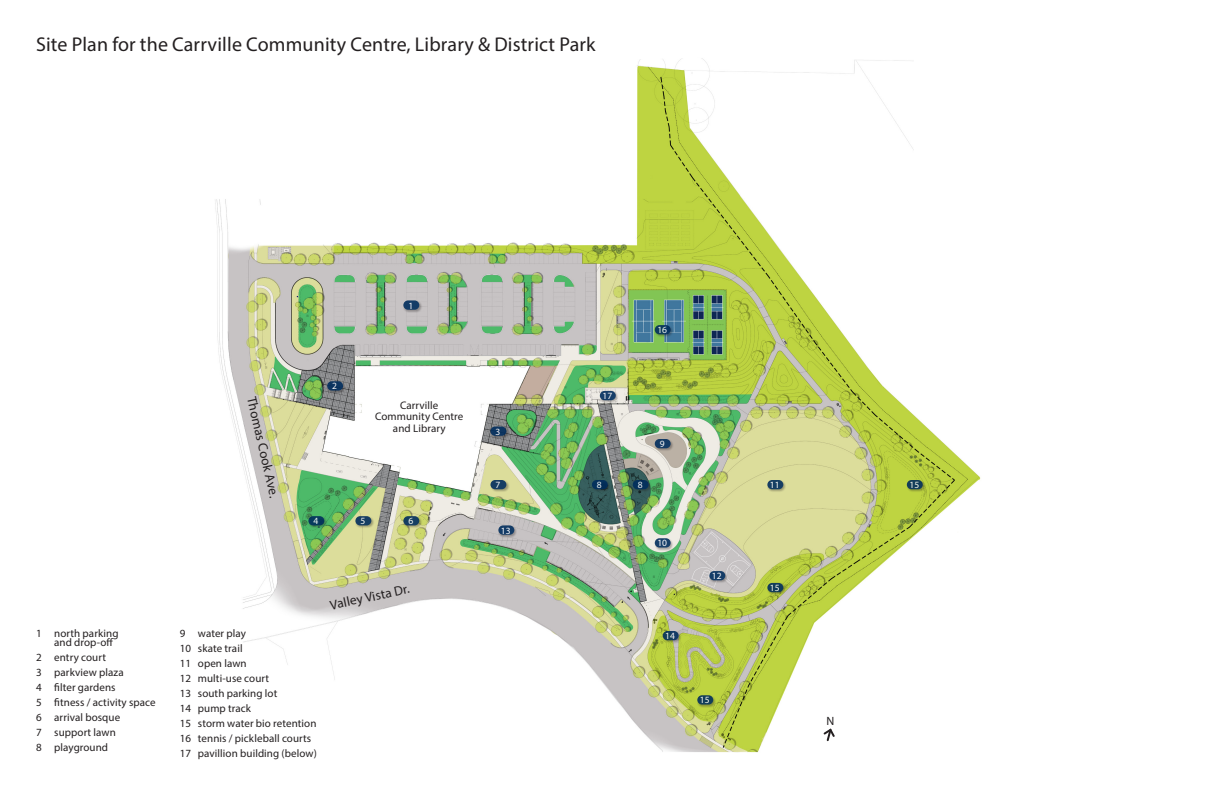
<style>
.page{position:relative;width:1224px;height:792px;background:#fff}
.page>*{position:absolute;margin:0;border:0;box-sizing:border-box;transform-origin:0 0}
.prop-body-9pt{font:20px "Myriad Pro";letter-spacing:.01em;color:#231f20}
.prop-body-9pt-2{font:13.4px "Myriad Pro";color:#231f20}
.prop-heading-12pt{font:12px "Myriad Pro";color:#231f20}
.prop-body-9pt-3{font:11px/9px "Myriad Pro";letter-spacing:.01em;color:#231f20}
.t1{font:9.6px "Myriad Pro";letter-spacing:.01em;color:#fff}
</style>
<div class="page">
<img style="left:215px;top:58px;width:766px;height:694px">
<div style="left:403px;top:300px;width:20px;height:13px;background:#231f20;opacity:.4"></div>
<svg style="left:403px;top:300px;width:16px;height:10px"></svg>
<svg style="left:822px;top:727px;width:14px;height:16px"></svg>
<div style="left:327px;top:381px;width:19px;height:13px;background:#231f20;opacity:.4"></div>
<div style="left:327px;top:381px;width:16px;height:10px;background:#0d3661;border-radius:5px"></div>
<div style="left:490px;top:426px;width:20px;height:13px;background:#231f20;opacity:.4"></div>
<div style="left:490px;top:427px;width:16px;height:9px;background:#0d3661;border-radius:5px"></div>
<div style="left:308px;top:516px;width:20px;height:13px;background:#231f20;opacity:.4"></div>
<div style="left:308px;top:516px;width:16px;height:9px;background:#073b5e;border-radius:5px"></div>
<div style="left:355px;top:516px;width:20px;height:13px;background:#231f20;opacity:.4"></div>
<div style="left:355px;top:516px;width:16px;height:9px;background:#163e63;border-radius:5px"></div>
<div style="left:403px;top:516px;width:20px;height:13px;background:#231f20;opacity:.4"></div>
<div style="left:403px;top:516px;width:16px;height:9px;background:#163e63;border-radius:5px"></div>
<div style="left:490px;top:480px;width:20px;height:13px;background:#231f20;opacity:.4"></div>
<div style="left:490px;top:480px;width:16px;height:9px;background:#163e63;border-radius:5px"></div>
<div style="left:591px;top:480px;width:20px;height:13px;background:#231f20;opacity:.4"></div>
<div style="left:592px;top:480px;width:16px;height:9px;background:#002d5d;border-radius:5px"></div>
<div style="left:632px;top:480px;width:20px;height:13px;background:#231f20;opacity:.4"></div>
<div style="left:633px;top:480px;width:16px;height:9px;background:#002d5d;border-radius:5px"></div>
<div style="left:654px;top:439px;width:20px;height:13px;background:#231f20;opacity:.4"></div>
<div style="left:655px;top:439px;width:16px;height:9px;background:#133a64;border-radius:5px"></div>
<div style="left:654px;top:538px;width:20px;height:13px;background:#231f20;opacity:.4"></div>
<svg style="left:655px;top:538px;width:16px;height:10px"></svg>
<div style="left:767px;top:480px;width:20px;height:13px;background:#231f20;opacity:.4"></div>
<div style="left:767px;top:480px;width:16px;height:9px;background:#163e63;border-radius:5px"></div>
<div style="left:709px;top:571px;width:20px;height:13px;background:#231f20;opacity:.4"></div>
<div style="left:709px;top:571px;width:16px;height:9px;background:#143c67;border-radius:5px"></div>
<div style="left:498px;top:525px;width:20px;height:13px;background:#231f20;opacity:.4"></div>
<svg style="left:498px;top:525px;width:16px;height:10px"></svg>
<div style="left:662px;top:631px;width:20px;height:12px;background:#231f20;opacity:.4"></div>
<svg style="left:663px;top:631px;width:16px;height:9px"></svg>
<div style="left:767px;top:583px;width:20px;height:12px;background:#231f20;opacity:.4"></div>
<div style="left:767px;top:583px;width:16px;height:9px;background:#133e5a;border-radius:5px"></div>
<div style="left:697px;top:695px;width:19px;height:13px;background:#231f20;opacity:.4"></div>
<svg style="left:697px;top:695px;width:16px;height:10px"></svg>
<div style="left:906px;top:480px;width:20px;height:13px;background:#231f20;opacity:.4"></div>
<div style="left:907px;top:480px;width:16px;height:9px;background:#133e5a;border-radius:5px"></div>
<div style="left:654px;top:325px;width:20px;height:13px;background:#231f20;opacity:.4"></div>
<div style="left:655px;top:325px;width:16px;height:9px;background:#0d3c5c;border-radius:5px"></div>
<div style="left:599px;top:390px;width:20px;height:13px;background:#231f20;opacity:.4"></div>
<div style="left:600px;top:391px;width:16px;height:9px;background:#18406a;border-radius:5px"></div>
<p class="prop-body-9pt" style="left:36px;top:32px;width:561px">Site Plan for the Carrville Community Centre, Library &amp; District Park</p>
<p class="t1" style="left:408px;top:300px;width:6px">1</p>
<p class="prop-body-9pt-3" style="left:54px;top:629px;width:66px;text-indent:-18px">1 north parking and drop-off</p>
<p class="prop-body-9pt-3" style="left:36px;top:653px;width:71px">2 entry court</p>
<p class="prop-body-9pt-3" style="left:36px;top:668px;width:89px">3 parkview plaza</p>
<p class="prop-body-9pt-3" style="left:36px;top:683px;width:81px">4 filter gardens</p>
<p class="prop-body-9pt-3" style="left:36px;top:698px;width:121px">5 fitness / activity space</p>
<p class="prop-body-9pt-3" style="left:36px;top:713px;width:86px">6 arrival bosque</p>
<p class="prop-body-9pt-3" style="left:36px;top:728px;width:81px">7 support lawn</p>
<p class="prop-body-9pt-3" style="left:36px;top:743px;width:73px">8 playground</p>
<p class="prop-body-9pt-2" style="left:259px;top:395px;width:105px;rotate:77deg">Thomas Cook Ave.</p>
<p class="t1" style="left:332px;top:380px;width:6px">2</p>
<p class="prop-body-9pt-3" style="left:400px;top:400px;width:40px">Carrville</p>
<p class="prop-body-9pt-3" style="left:375px;top:412px;width:90px">Community Centre</p>
<p class="prop-body-9pt-3" style="left:393px;top:423px;width:54px">and Library</p>
<p class="t1" style="left:313px;top:515px;width:6px">4</p>
<p class="t1" style="left:360px;top:515px;width:6px">5</p>
<p class="t1" style="left:408px;top:515px;width:6px">6</p>
<p class="prop-body-9pt-2" style="left:329px;top:597px;width:82px;rotate:-12deg">Valley Vista Dr.</p>
<p class="prop-body-9pt-3" style="left:180px;top:629px;width:68px">9 water play</p>
<p class="prop-body-9pt-3" style="left:180px;top:644px;width:64px">10 skate trail</p>
<p class="prop-body-9pt-3" style="left:180px;top:659px;width:68px">11 open lawn</p>
<p class="prop-body-9pt-3" style="left:180px;top:674px;width:91px">12 multi-use court</p>
<p class="prop-body-9pt-3" style="left:180px;top:689px;width:99px">13 south parking lot</p>
<p class="prop-body-9pt-3" style="left:180px;top:704px;width:73px">14 pump track</p>
<p class="prop-body-9pt-3" style="left:180px;top:719px;width:138px">15 storm water bio retention</p>
<p class="prop-body-9pt-3" style="left:180px;top:734px;width:133px">16 tennis / pickleball courts</p>
<p class="prop-body-9pt-3" style="left:180px;top:749px;width:138px">17 pavillion building (below)</p>
<p class="t1" style="left:657px;top:324px;width:11px">16</p>
<p class="t1" style="left:496px;top:426px;width:6px">3</p>
<p class="t1" style="left:602px;top:390px;width:11px">17</p>
<p class="t1" style="left:496px;top:479px;width:6px">7</p>
<p class="t1" style="left:597px;top:479px;width:6px">8</p>
<p class="t1" style="left:638px;top:479px;width:6px">8</p>
<p class="t1" style="left:501px;top:525px;width:11px">13</p>
<p class="t1" style="left:660px;top:438px;width:6px">9</p>
<p class="t1" style="left:657px;top:537px;width:11px">10</p>
<p class="t1" style="left:665px;top:630px;width:11px">14</p>
<p class="t1" style="left:712px;top:570px;width:11px">12</p>
<p class="t1" style="left:700px;top:694px;width:11px">15</p>
<p class="t1" style="left:770px;top:479px;width:11px">11</p>
<p class="t1" style="left:770px;top:582px;width:11px">15</p>
<p class="prop-heading-12pt" style="left:826px;top:714px;width:9px">N</p>
<p class="t1" style="left:909px;top:479px;width:11px">15</p>
</div>
